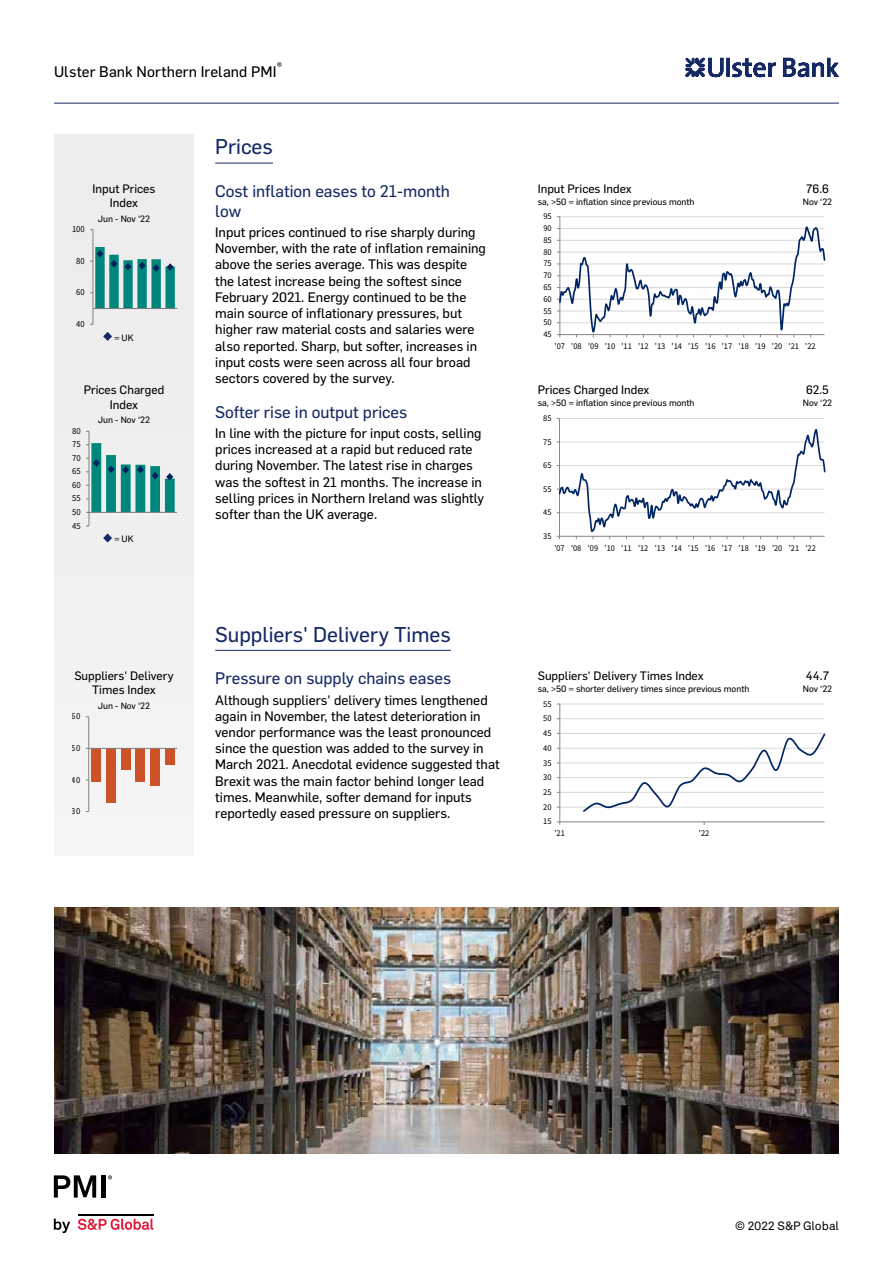
<style>
.page{position:relative;width:893px;height:1263px;background:#fff}
.page>*{position:absolute;margin:0;border:0;box-sizing:border-box;transform-origin:0 0}
.t1{font:21px "Flama Basic";color:#152964}
.t2{font:16.5px/19.8px "Flama Basic";color:#152964}
.t3{font:15px "Flama Basic";letter-spacing:.005em;color:#000}
.t4{font:13.5px/16.2px "Flama Basic";color:#000}
.t5{font:12px/14.4px "Flama Basic";color:#000;text-align:center}
.t6{font:12px "Akkurat LL";color:#000}
.t7{font:10.5px "Flama Basic";color:#000}
.t8{font:9.3px "Source Sans Pro";letter-spacing:.005em;color:#000;scale:.93 1}
.t9{font:9.15px "Source Sans Pro";letter-spacing:.005em;color:#000;scale:.95 1}
.t10{font:9.15px "Source Sans Pro";letter-spacing:.005em;color:#000;scale:.93 1}
.t11{font:9px "Flama Basic";color:#000}
.t12{font:8.85px "Source Sans Pro";letter-spacing:-.005em;color:#000;scale:.96 1}
.t13{font:8.85px "Source Sans Pro";letter-spacing:-.005em;color:#000;scale:.94 1}
.t14{font:8.85px "Source Sans Pro";letter-spacing:-.005em;color:#000;scale:.95 1}
</style>
<div class="page">
<hr style="left:54px;top:103px;width:785px;height:1px;background:#152964">
<svg style="left:685px;top:58px;width:154px;height:19px"></svg>
<svg style="left:54px;top:1218px;width:16px;height:15px"></svg>
<svg style="left:78px;top:1218px;width:75px;height:12px"></svg>
<hr style="left:78px;top:1213px;width:75px;height:2px;background:#000">
<svg style="left:54px;top:1175px;width:42px;height:22px"></svg>
<div style="left:101px;top:1175px;width:5px;height:22px;background:#000"></div>
<svg style="left:108px;top:1175px;width:4px;height:4px"></svg>
<div style="left:54px;top:134px;width:140px;height:722px;background:#ededed"></div>
<hr style="left:215px;top:163px;width:58px;height:1px;background:#152964">
<hr style="left:560px;top:216px;width:264px;height:1px;background:#d9d9d9">
<hr style="left:559px;top:217px;width:1px;height:118px;background:#868686">
<svg style="left:557px;top:224px;width:268px;height:113px"></svg>
<hr style="left:93px;top:230px;width:1px;height:94px;background:#868686">
<hr style="left:93px;top:308px;width:84px;height:1px;background:#868686">
<svg style="left:90px;top:247px;width:85px;height:61px"></svg>
<hr style="left:559px;top:418px;width:266px;height:1px;background:#d9d9d9">
<hr style="left:559px;top:418px;width:1px;height:118px;background:#868686">
<svg style="left:557px;top:429px;width:268px;height:110px"></svg>
<hr style="left:89px;top:431px;width:1px;height:95px;background:#868686">
<hr style="left:89px;top:512px;width:88px;height:1px;background:#868686">
<svg style="left:86px;top:443px;width:89px;height:70px"></svg>
<img style="left:54px;top:907px;width:785px;height:247px">
<svg style="left:103px;top:332px;width:9px;height:9px"></svg>
<svg style="left:103px;top:533px;width:9px;height:9px"></svg>
<hr style="left:215px;top:650px;width:236px;height:1px;background:#152964">
<div style="left:91px;top:748px;width:10px;height:34px;background:#cd5228"></div>
<div style="left:106px;top:748px;width:10px;height:55px;background:#cd5228"></div>
<div style="left:121px;top:748px;width:10px;height:22px;background:#cd5228"></div>
<div style="left:135px;top:748px;width:10px;height:34px;background:#cd5228"></div>
<div style="left:150px;top:748px;width:10px;height:38px;background:#cd5228"></div>
<div style="left:165px;top:748px;width:10px;height:17px;background:#cd5228"></div>
<hr style="left:88px;top:717px;width:1px;height:94px;background:#868686">
<hr style="left:89px;top:748px;width:88px;height:1px;background:#868686">
<hr style="left:560px;top:807px;width:264px;height:1px;background:#d9d9d9">
<hr style="left:560px;top:792px;width:264px;height:1px;background:#d9d9d9">
<hr style="left:560px;top:777px;width:264px;height:1px;background:#d9d9d9">
<hr style="left:560px;top:762px;width:264px;height:1px;background:#d9d9d9">
<hr style="left:560px;top:748px;width:264px;height:1px;background:#d9d9d9">
<hr style="left:560px;top:733px;width:264px;height:1px;background:#d9d9d9">
<hr style="left:560px;top:718px;width:264px;height:1px;background:#d9d9d9">
<hr style="left:560px;top:704px;width:264px;height:1px;background:#d9d9d9">
<hr style="left:559px;top:704px;width:1px;height:118px;background:#868686">
<hr style="left:560px;top:821px;width:264px;height:1px;background:#868686">
<svg style="left:582px;top:733px;width:243px;height:79px"></svg>
<p class="t7" style="left:277px;top:59px;width:7px">®</p>
<p class="t3" style="left:54px;top:61px;width:224px">Ulster Bank Northern Ireland PMI</p>
<p class="t5" style="left:93px;top:180px;width:64px">Input Prices<br>Index</p>
<p class="t8" style="left:72px;top:223px;width:15px">100</p>
<p class="t8" style="left:76px;top:255px;width:11px">80</p>
<p class="t8" style="left:76px;top:286px;width:11px">60</p>
<p class="t8" style="left:76px;top:318px;width:11px">40</p>
<p class="t11" style="left:98px;top:212px;width:54px">Jun - Nov ‘22</p>
<p class="t11" style="left:114px;top:331px;width:21px">= UK</p>
<p class="t5" style="left:84px;top:382px;width:82px">Prices Charged<br>Index</p>
<p class="t9" style="left:72px;top:425px;width:11px">80</p>
<p class="t9" style="left:72px;top:439px;width:11px">75</p>
<p class="t9" style="left:72px;top:452px;width:11px">70</p>
<p class="t9" style="left:72px;top:466px;width:11px">65</p>
<p class="t9" style="left:72px;top:479px;width:11px">60</p>
<p class="t9" style="left:72px;top:493px;width:11px">55</p>
<p class="t9" style="left:72px;top:506px;width:11px">50</p>
<p class="t9" style="left:72px;top:520px;width:11px">45</p>
<p class="t11" style="left:98px;top:414px;width:54px">Jun - Nov ‘22</p>
<p class="t11" style="left:114px;top:533px;width:21px">= UK</p>
<p class="t5" style="left:74px;top:667px;width:101px">Suppliers' Delivery<br>Times Index</p>
<p class="t11" style="left:98px;top:699px;width:54px">Jun - Nov ‘22</p>
<p class="t10" style="left:72px;top:711px;width:11px">60</p>
<p class="t10" style="left:72px;top:742px;width:11px">50</p>
<p class="t10" style="left:72px;top:774px;width:11px">40</p>
<p class="t10" style="left:72px;top:805px;width:11px">30</p>
<h1 class="t1" style="left:215px;top:132px;width:59px">Prices</h1>
<p class="t2" style="left:215px;top:180px;width:236px">Cost inflation eases to 21-month low</p>
<p class="t4" style="left:215px;top:223px;width:272px">Input prices continued to rise sharply during November, with the rate of inflation remaining above the series average. This was despite the latest increase being the softest since February 2021. Energy continued to be the main source of inflationary pressures, but higher raw material costs and salaries were also reported. Sharp, but softer, increases in input costs were seen across all four broad sectors covered by the survey.</p>
<p class="t2" style="left:215px;top:401px;width:193px">Softer rise in output prices</p>
<p class="t4" style="left:215px;top:424px;width:270px">In line with the picture for input costs, selling prices increased at a rapid but reduced rate during November. The latest rise in charges was the softest in 21 months. The increase in selling prices in Northern Ireland was slightly softer than the UK average.</p>
<h1 class="t1" style="left:215px;top:619px;width:237px">Suppliers' Delivery Times</h1>
<p class="t2" style="left:215px;top:667px;width:238px">Pressure on supply chains eases</p>
<p class="t4" style="left:215px;top:691px;width:286px">Although suppliers' delivery times lengthened again in November, the latest deterioration in vendor performance was the least pronounced since the question was added to the survey in March 2021. Anecdotal evidence suggested that Brexit was the main factor behind longer lead times. Meanwhile, softer demand for inputs reportedly eased pressure on suppliers.</p>
<p class="t5" style="left:538px;top:180px;width:95px">Input Prices Index</p>
<p class="t11" style="left:538px;top:195px;width:158px">sa, &gt;50 = inflation since previous month</p>
<p class="t12" style="left:543px;top:211px;width:10px">95</p>
<p class="t12" style="left:543px;top:223px;width:10px">90</p>
<p class="t12" style="left:543px;top:234px;width:10px">85</p>
<p class="t12" style="left:543px;top:246px;width:10px">80</p>
<p class="t12" style="left:543px;top:258px;width:10px">75</p>
<p class="t12" style="left:543px;top:270px;width:10px">70</p>
<p class="t12" style="left:543px;top:282px;width:10px">65</p>
<p class="t12" style="left:543px;top:293px;width:10px">60</p>
<p class="t12" style="left:543px;top:305px;width:10px">55</p>
<p class="t12" style="left:543px;top:317px;width:10px">50</p>
<p class="t12" style="left:543px;top:329px;width:10px">45</p>
<p class="t5" style="left:806px;top:180px;width:24px">76.6</p>
<p class="t11" style="left:803px;top:195px;width:31px">Nov ‘22</p>
<p class="t12" style="left:555px;top:341px;width:274px">'07 '08 '09 '10 '11 '12 '13 '14 '15 '16 '17 '18 '19 '20 '21 '22</p>
<p class="t5" style="left:538px;top:382px;width:113px">Prices Charged Index</p>
<p class="t11" style="left:538px;top:397px;width:158px">sa, &gt;50 = inflation since previous month</p>
<p class="t13" style="left:543px;top:413px;width:10px">85</p>
<p class="t13" style="left:543px;top:436px;width:10px">75</p>
<p class="t13" style="left:543px;top:460px;width:10px">65</p>
<p class="t13" style="left:543px;top:483px;width:10px">55</p>
<p class="t13" style="left:543px;top:507px;width:10px">45</p>
<p class="t13" style="left:543px;top:530px;width:10px">35</p>
<p class="t5" style="left:806px;top:382px;width:24px">62.5</p>
<p class="t11" style="left:803px;top:397px;width:31px">Nov ‘22</p>
<p class="t13" style="left:554px;top:542px;width:280px">'07 '08 '09 '10 '11 '12 '13 '14 '15 '16 '17 '18 '19 '20 '21 '22</p>
<p class="t5" style="left:538px;top:667px;width:167px">Suppliers' Delivery Times Index</p>
<p class="t11" style="left:538px;top:682px;width:213px">sa, &gt;50 = shorter delivery times since previous month</p>
<p class="t11" style="left:803px;top:682px;width:31px">Nov ‘22</p>
<p class="t5" style="left:806px;top:667px;width:25px">44.7</p>
<p class="t14" style="left:543px;top:698px;width:10px">55</p>
<p class="t14" style="left:543px;top:713px;width:10px">50</p>
<p class="t14" style="left:543px;top:728px;width:10px">45</p>
<p class="t14" style="left:543px;top:742px;width:10px">40</p>
<p class="t14" style="left:543px;top:757px;width:10px">35</p>
<p class="t14" style="left:543px;top:772px;width:10px">30</p>
<p class="t14" style="left:543px;top:786px;width:10px">25</p>
<p class="t14" style="left:543px;top:801px;width:10px">20</p>
<p class="t14" style="left:543px;top:816px;width:10px">15</p>
<p class="t14" style="left:554px;top:828px;width:13px">'21</p>
<p class="t14" style="left:699px;top:828px;width:13px">'22</p>
<p class="t6" style="left:735px;top:1216px;width:105px">© 2022 S&amp;P Global</p>
</div>
